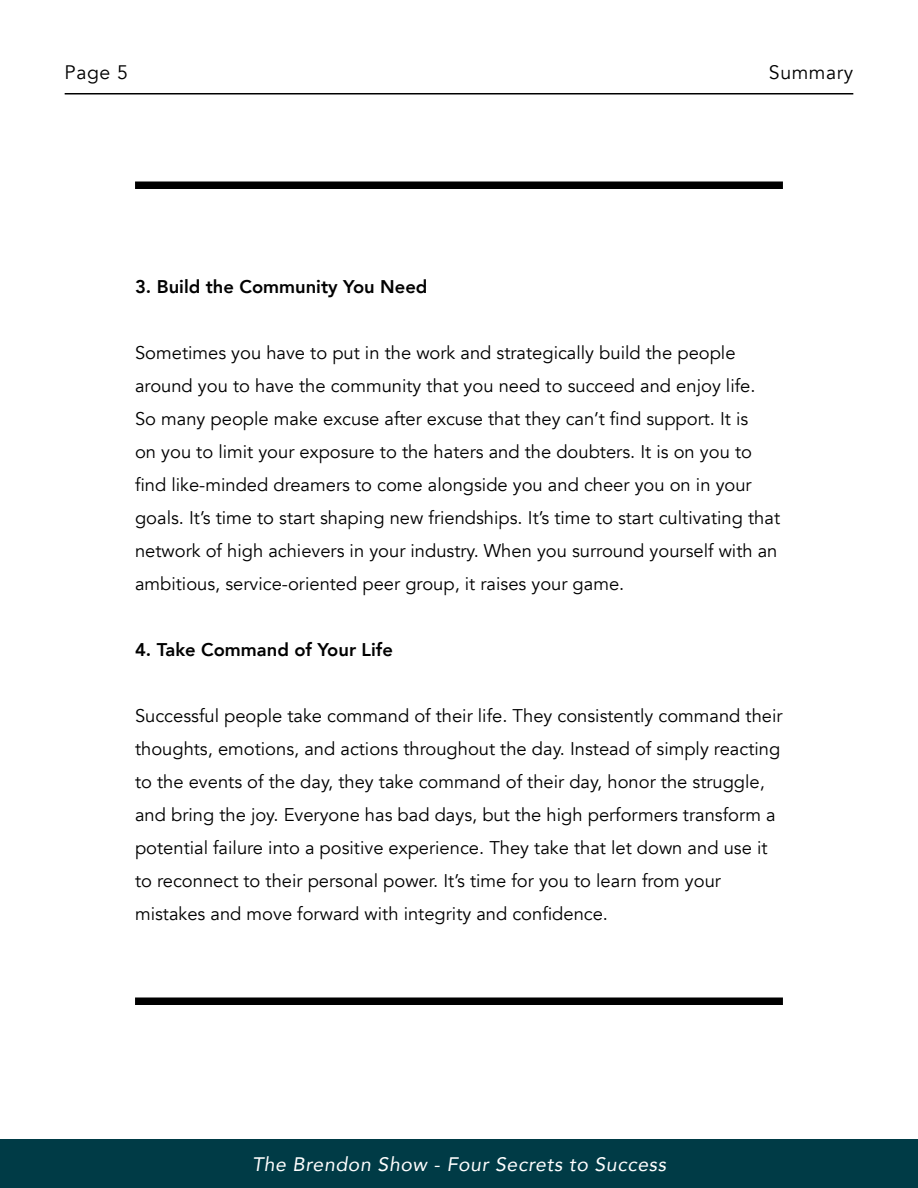
<style>
.page{position:relative;width:918px;height:1188px;background:#fff}
.page>*{position:absolute;margin:0;border:0;box-sizing:border-box;transform-origin:0 0}
.t1{font:italic 19.5px "Avenir";letter-spacing:.03em;color:#fff}
.t2{font:19.5px "Avenir";letter-spacing:.03em;color:#000}
.t3{font:18.3px/33px "Avenir";color:#000}
.t4{font:800 18.3px "Avenir";color:#000}
</style>
<div class="page">
<hr style="left:65px;top:93px;width:788px;height:1px;background:#000">
<div style="left:135px;top:182px;width:648px;height:7px;background:#000"></div>
<div style="left:135px;top:998px;width:648px;height:7px;background:#000"></div>
<div style="left:0;top:1140px;width:918px;height:48px;background:#003b46"></div>
<p class="t2" style="left:65px;top:60px;width:65px">Page 5</p>
<p class="t2" style="left:769px;top:60px;width:86px">Summary</p>
<p class="t4" style="left:135px;top:273px;width:294px">3. Build the Community You Need</p>
<p class="t3" style="left:135px;top:337px;width:647px">Sometimes you have to put in the work and strategically build the people around you to have the community that you need to succeed and enjoy life.<br>So many people make excuse after excuse that they can’t find support. It is<br>on you to limit your exposure to the haters and the doubters. It is on you to find like-minded dreamers to come alongside you and cheer you on in your goals. It’s time to start shaping new friendships. It’s time to start cultivating that network of high achievers in your industry. When you surround yourself with an ambitious, service-oriented peer group, it raises your game.</p>
<p class="t4" style="left:135px;top:636px;width:259px">4. Take Command of Your Life</p>
<p class="t3" style="left:135px;top:700px;width:649px">Successful people take command of their life. They consistently command their thoughts, emotions, and actions throughout the day. Instead of simply reacting to the events of the day, they take command of their day, honor the struggle, and bring the joy. Everyone has bad days, but the high performers transform a potential failure into a positive experience. They take that let down and use it to reconnect to their personal power. It’s time for you to learn from your mistakes and move forward with integrity and confidence.</p>
<p class="t1" style="left:252px;top:1153px;width:415px">The Brendon Show - Four Secrets to Success</p>
</div>
